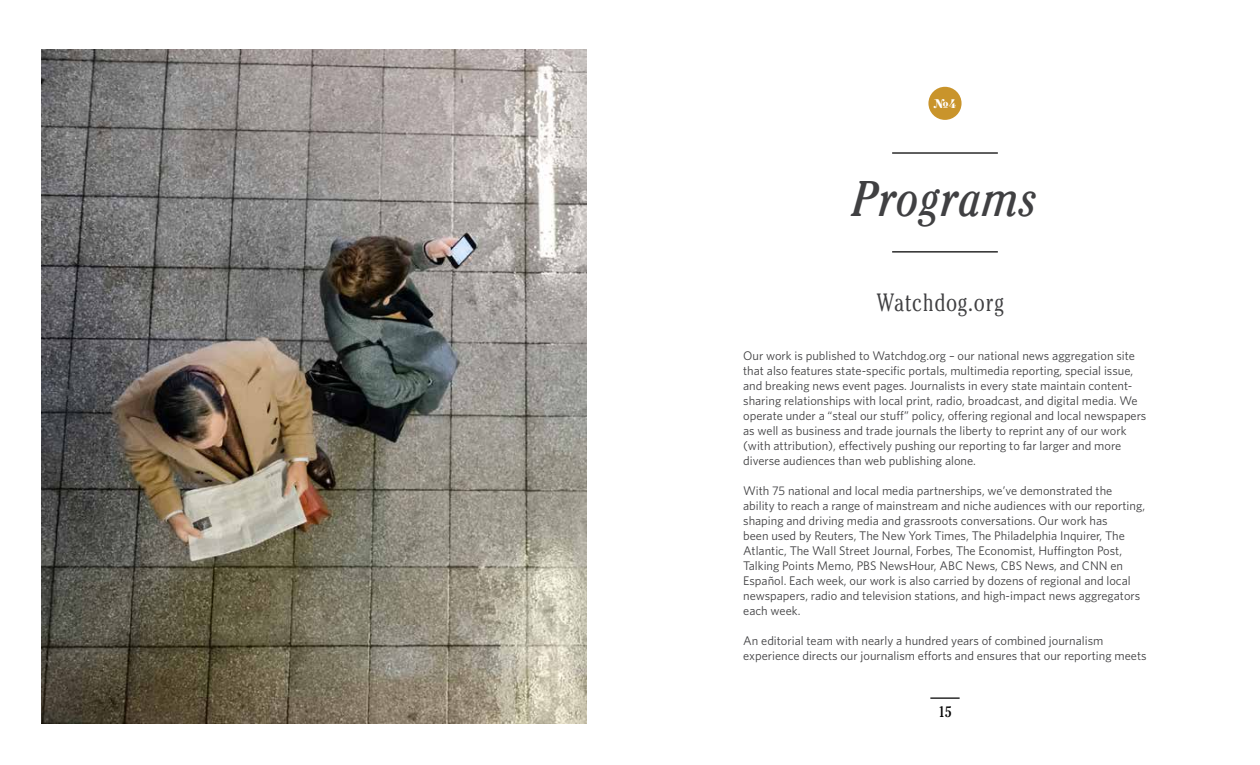
<style>
.page{position:relative;width:1260px;height:765px;background:#fff}
.page>*{position:absolute;margin:0;border:0;box-sizing:border-box;transform-origin:0 0}
.t1{font:italic condensed 50px "Cheltenham Std";letter-spacing:.025em;color:#404042}
.t2{font:300 condensed 25px "Cheltenham Std";letter-spacing:.025em;color:#404042}
.t3{font:condensed 15px "Cheltenham Std";color:#000}
.t4{font:12.5px/15px "Whitney HTF";color:#404042}
.t5{font:12.5px "Numbers Strasse";color:#fff}
</style>
<div class="page">
<img style="left:41px;top:50px;width:546px;height:674px">
<hr style="left:930px;top:698px;width:30px;height:1px;background:#000">
<hr style="left:892px;top:152px;width:106px;height:2px;background:#000">
<hr style="left:892px;top:251px;width:106px;height:1px;background:#000">
<div style="left:928px;top:87px;width:34px;height:33px;background:#c9942b;border-radius:50%"></div>
<p class="t5" style="left:934px;top:97px;width:24px">\4</p>
<h1 class="t1" style="left:853px;top:170px;width:185px">Programs</h1>
<h2 class="t2" style="left:877px;top:288px;width:128px">Watchdog.org</h2>
<p class="t4" style="left:743px;top:348px;width:405px">Our work is published to Watchdog.org – our national news aggregation site that also features state-specific portals, multimedia reporting, special issue, and breaking news event pages. Journalists in every state maintain content&shy;sharing relationships with local print, radio, broadcast, and digital media. We operate under a “steal our stuff” policy, offering regional and local newspapers as well as business and trade journals the liberty to reprint any of our work (with attribution), effectively pushing our reporting to far larger and more diverse audiences than web publishing alone.</p>
<p class="t4" style="left:743px;top:483px;width:403px">With 75 national and local media partnerships, we’ve demonstrated the ability to reach a range of mainstream and niche audiences with our reporting, shaping and driving media and grassroots conversations. Our work has<br>been used by Reuters, The New York Times, The Philadelphia Inquirer, The Atlantic, The Wall Street Journal, Forbes, The Economist, Huffington Post, Talking Points Memo, PBS NewsHour, ABC News, CBS News, and CNN en Español. Each week, our work is also carried by dozens of regional and local newspapers, radio and television stations, and high-impact news aggregators each week.</p>
<p class="t4" style="left:743px;top:633px;width:405px">An editorial team with nearly a hundred years of combined journalism experience directs our journalism efforts and ensures that our reporting meets</p>
<p class="t3" style="left:938px;top:703px;width:15px">15</p>
</div>
